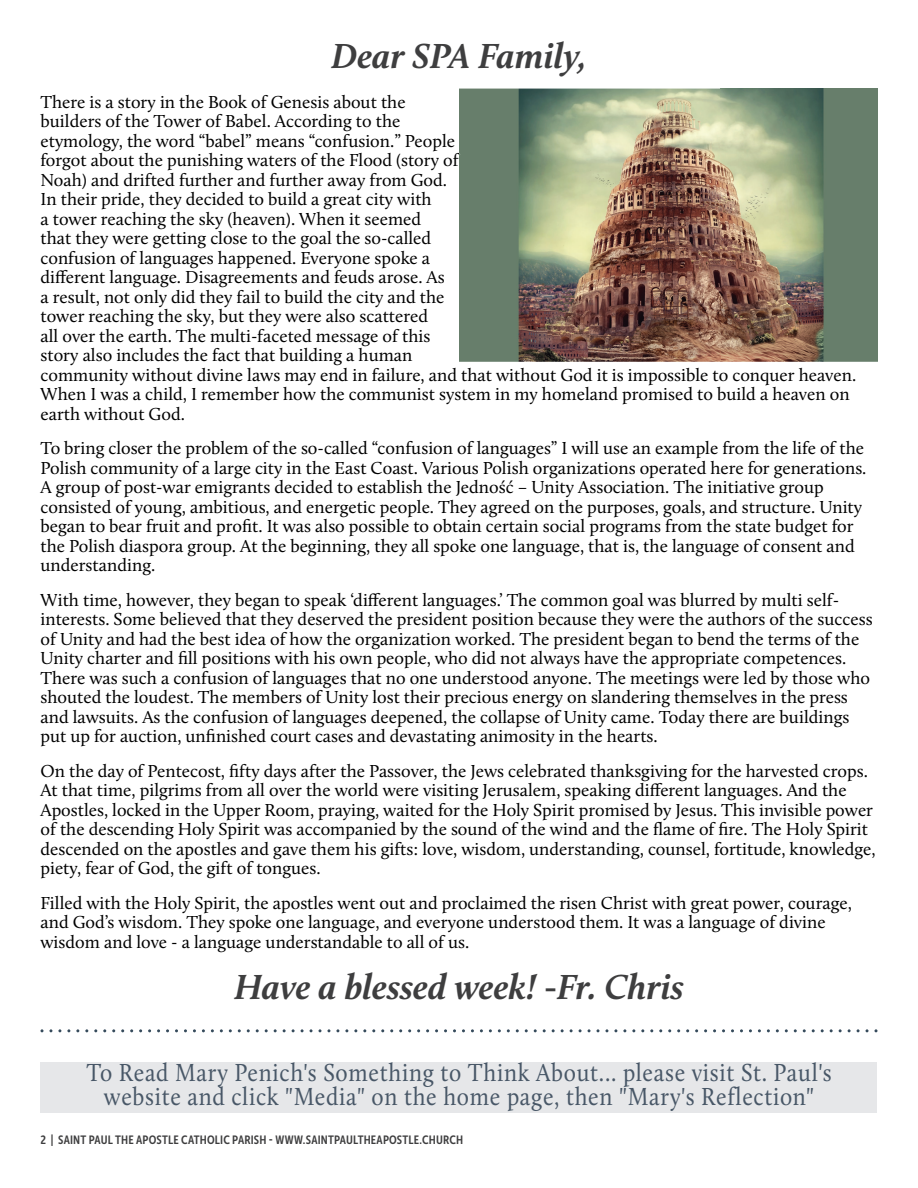
<style>
.page{position:relative;width:918px;height:1188px;background:#fff}
.page>*{position:absolute;margin:0;border:0;box-sizing:border-box;transform-origin:0 0}
.t1{font:italic 700 36px "Calluna";color:#3e3e3f}
.t2{font:25.5px/24px "Calluna";letter-spacing:.03em;color:#485767;text-align:center;scale:.9 1}
.t3{font:18px/19.5px "Calluna";color:#000}
.t4{font:12px "Museo Sans Cond 700";letter-spacing:.015em;color:#3e3e3f}
</style>
<div class="page">
<div style="left:40px;top:1062px;width:838px;height:51px;background:#e6e7e9"></div>
<svg style="left:40px;top:1029px;width:838px;height:3px"></svg>
<img style="left:459px;top:89px;width:419px;height:273px">
<svg style="left:459px;top:153px;width:1px;height:18px"></svg>
<h1 class="t1" style="left:331px;top:33px;width:257px">Dear SPA Family,</h1>
<p class="t3" style="left:40px;top:92px;width:817px">There is a story in the Book of Genesis about the<br>builders of the Tower of Babel. According to the<br>etymology, the word “babel” means “confusion.” People<br>forgot about the punishing waters of the Flood (story of<br>Noah) and drifted further and further away from God.<br>In their pride, they decided to build a great city with<br>a tower reaching the sky (heaven). When it seemed<br>that they were getting close to the goal the so-called<br>confusion of languages happened. Everyone spoke a<br>different language. Disagreements and feuds arose. As<br>a result, not only did they fail to build the city and the<br>tower reaching the sky, but they were also scattered<br>all over the earth. The multi-faceted message of this<br>story also includes the fact that building a human<br>community without divine laws may end in failure, and that without God it is impossible to conquer heaven.<br>When I was a child, I remember how the communist system in my homeland promised to build a heaven on earth without God.</p>
<p class="t3" style="left:40px;top:438px;width:828px">To bring closer the problem of the so-called “confusion of languages” I will use an example from the life of the Polish community of a large city in the East Coast. Various Polish organizations operated here for generations.<br>A group of post-war emigrants decided to establish the Jedność – Unity Association. The initiative group consisted of young, ambitious, and energetic people. They agreed on the purposes, goals, and structure. Unity began to bear fruit and profit. It was also possible to obtain certain social programs from the state budget for the Polish diaspora group. At the beginning, they all spoke one language, that is, the language of consent and understanding.</p>
<p class="t3" style="left:40px;top:590px;width:834px">With time, however, they began to speak ‘different languages.’ The common goal was blurred by multi self&shy;interests. Some believed that they deserved the president position because they were the authors of the success of Unity and had the best idea of how the organization worked. The president began to bend the terms of the Unity charter and fill positions with his own people, who did not always have the appropriate competences.<br>There was such a confusion of languages that no one understood anyone. The meetings were led by those who shouted the loudest. The members of Unity lost their precious energy on slandering themselves in the press and lawsuits. As the confusion of languages deepened, the collapse of Unity came. Today there are buildings put up for auction, unfinished court cases and devastating animosity in the hearts.</p>
<p class="t3" style="left:40px;top:761px;width:837px">On the day of Pentecost, fifty days after the Passover, the Jews celebrated thanksgiving for the harvested crops.<br>At that time, pilgrims from all over the world were visiting Jerusalem, speaking different languages. And the Apostles, locked in the Upper Room, praying, waited for the Holy Spirit promised by Jesus. This invisible power of the descending Holy Spirit was accompanied by the sound of the wind and the flame of fire. The Holy Spirit descended on the apostles and gave them his gifts: love, wisdom, understanding, counsel, fortitude, knowledge, piety, fear of God, the gift of tongues.</p>
<p class="t3" style="left:40px;top:893px;width:813px">Filled with the Holy Spirit, the apostles went out and proclaimed the risen Christ with great power, courage, and God’s wisdom. They spoke one language, and everyone understood them. It was a language of divine wisdom and love - a language understandable to all of us.</p>
<h1 class="t1" style="left:234px;top:965px;width:451px">Have a blessed week! -Fr. Chris</h1>
<h2 class="t2" style="left:86px;top:1061px;width:830px">To Read Mary Penich's Something to Think About... please visit St. Paul's website and click "Media" on the home page, then "Mary's Reflection"</h2>
<p class="t4" style="left:40px;top:1133px;width:424px">2 | SAINT PAUL THE APOSTLE CATHOLIC PARISH - WWW.SAINTPAULTHEAPOSTLE.CHURCH</p>
</div>
